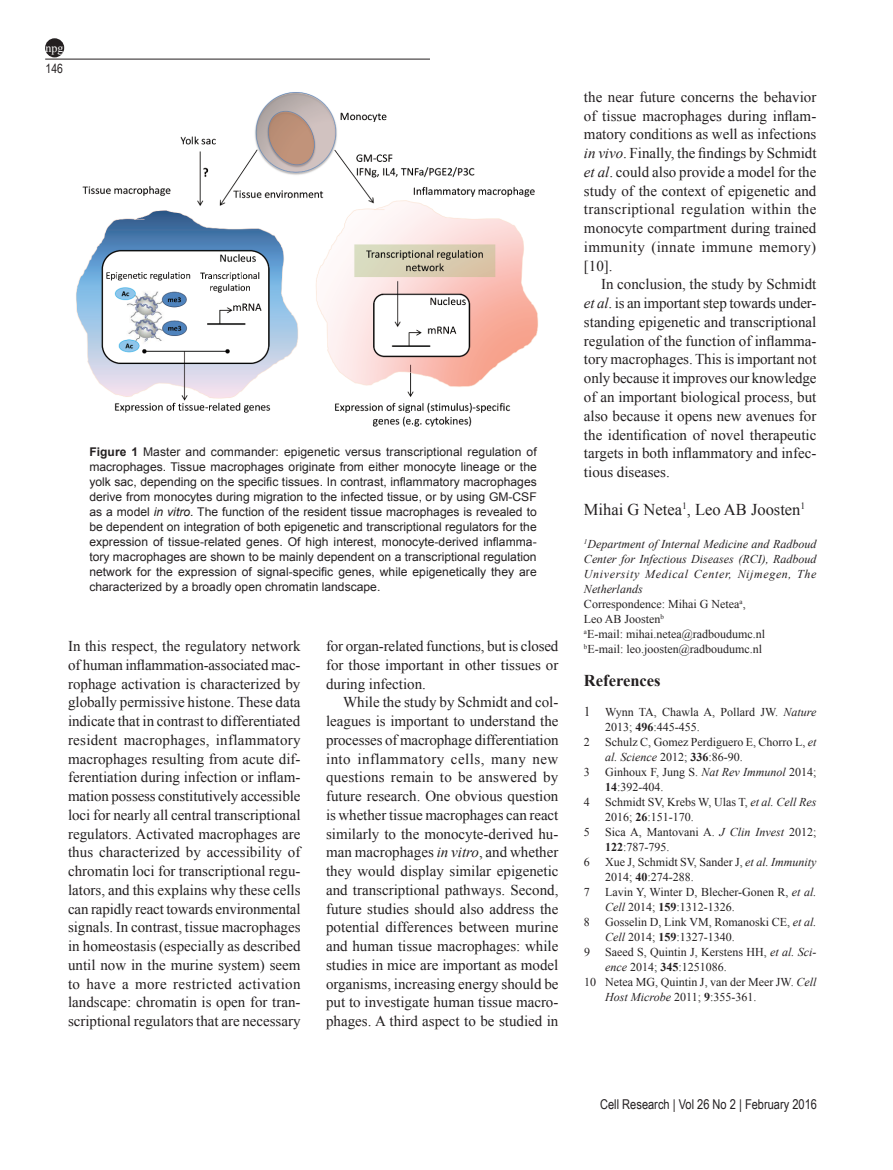
<style>
.page{position:relative;width:893px;height:1170px;background:#fff}
.page>*{position:absolute;margin:0;border:0;box-sizing:border-box;transform-origin:0 0}
.t1{font:16.5px "Times New Roman PSMT2";color:#231f20}
.t2{font:16.5px "Times New Roman PS Bold MT2";color:#231f20}
.t3{font:15px/18.8px "Times New Roman PSMT2";color:#231f20;text-align:justify}
.t4{font:15px/18.8px "Times New Roman";color:#231f20}
.t5{font:13.5px "Arial Narrow";color:#231f20}
.t6{font:12.75px "Arial Narrow";color:#231f20}
.t7{font:12px/15px "Times New Roman PSMT2";color:#231f20}
.t8{font:12px/15px "Arial";color:#231f20}
.t9{font:12px "Arial MT2";color:#231f20}
.t10{font:italic 12px/15px "Times New Roman";letter-spacing:.05em;color:#231f20;text-align:justify}
.t11{font:12px "Times New Roman";color:#231f20}
.t12{font:italic 12px "Times New Roman";color:#231f20}
.t13{font:12px "Times New Roman PSMT2";color:#fff}
.s1{font-weight:700}
.s2{font-style:italic}
.s3{font-family:"Arial"}
.s4{font-family:"Times New Roman PSMT2"}
.s5{font-family:"Times New Roman";font-style:italic}
.s6{font-size:13.5px}
.s7{font-family:"Times New Roman PS Bold MT2"}
.s8{font-family:"Times New Roman PSMT2";font-style:normal}
.s9{font-family:"Times New Roman PS Bold MT2";font-style:normal}
.s10{font-style:normal}
</style>
<div class="page">
<hr style="left:45px;top:59px;width:385px;height:1px;background:#231f20">
<div style="left:46px;top:39px;width:17px;height:18px;background:#231f20;border-radius:50%"></div>
<div style="left:45px;top:38px;width:19px;height:19px;border:2px solid #231f20;border-radius:50%"></div>
<img style="left:76px;top:92px;width:462px;height:335px">
<p class="t13" style="left:46px;top:40px;width:19px">npg</p>
<p class="t6" style="left:46px;top:59px;width:19px">146</p>
<p class="t8" style="left:89px;top:445px;width:449px"><span class="s1">Figure 1</span> Master and commander: epigenetic versus transcriptional regulation of macrophages. Tissue macrophages originate from either monocyte lineage or the</p>
<p class="t9" style="left:89px;top:474px;width:449px">yolk sac, depending on the specific tissues. In contrast, inflammatory macrophages</p>
<p class="t8" style="left:89px;top:490px;width:449px;text-align:justify">derive from monocytes during migration to the infected tissue, or by using GM-CSF as a model <span class="s2">in vitro</span>. The function of the resident tissue macrophages is revealed to be dependent on integration of both epigenetic and transcriptional regulators for the</p>
<p class="t9" style="left:89px;top:534px;width:449px">expression of tissue-related genes. Of high interest, monocyte-derived inflamma<span class="s3">-</span></p>
<p class="t8" style="left:89px;top:550px;width:449px">tory macrophages are shown to be mainly dependent on a transcriptional regulation</p>
<p class="t9" style="left:89px;top:564px;width:449px">network for the expression of signal-specific genes, while epigenetically they are</p>
<p class="t8" style="left:89px;top:580px;width:293px">characterized by a broadly open chromatin landscape.</p>
<p class="t3" style="left:68px;top:636px;width:234px">In this respect, the regulatory network</p>
<p class="t4" style="left:68px;top:655px;width:234px">of human inflammation-associated mac<span class="s4">-</span></p>
<p class="t3" style="left:68px;top:673px;width:234px">rophage activation is characterized by globally permissive histone. These data indicate that in contrast to differentiated resident macrophages, inflammatory macrophages resulting from acute dif-</p>
<p class="t4" style="left:68px;top:767px;width:234px">ferentiation during infection or inflam<span class="s4">-</span></p>
<p class="t3" style="left:68px;top:786px;width:234px">mation possess constitutively accessible loci for nearly all central transcriptional regulators. Activated macrophages are thus characterized by accessibility of chromatin loci for transcriptional regu&shy;lators, and this explains why these cells can rapidly react towards environmental signals. In contrast, tissue macrophages in homeostasis (especially as described until now in the murine system) seem to have a more restricted activation landscape: chromatin is open for tran&shy;scriptional regulators that are necessary</p>
<p class="t3" style="left:326px;top:636px;width:234px">for organ-related functions, but is closed for those important in other tissues or during infection.</p>
<p class="t3" style="left:326px;top:692px;width:234px;text-indent:17px">While the study by Schmidt and col&shy;leagues is important to understand the processes of macrophage differentiation into inflammatory cells, many new questions remain to be answered by future research. One obvious question is whether tissue macrophages can react similarly to the monocyte-derived hu&shy;man macrophages <span class="s5">in vitro</span>, and whether they would display similar epigenetic and transcriptional pathways. Second, future studies should also address the potential differences between murine and human tissue macrophages: while studies in mice are important as model organisms, increasing energy should be put to investigate human tissue macro&shy;phages. A third aspect to be studied in</p>
<p class="t3" style="left:584px;top:87px;width:234px">the near future concerns the behavior</p>
<p class="t4" style="left:584px;top:106px;width:234px">of tissue macrophages during inflam<span class="s4">-</span></p>
<p class="t3" style="left:584px;top:125px;width:234px">matory conditions as well as infections</p>
<p class="t4" style="left:584px;top:143px;width:234px"><span class="s2">in vivo</span>. Finally, the findings by Schmidt</p>
<p class="t3" style="left:584px;top:162px;width:234px"><span class="s5">et al</span>. could also provide a model for the study of the context of epigenetic and transcriptional regulation within the monocyte compartment during trained immunity (innate immune memory) [10].</p>
<p class="t3" style="left:584px;top:275px;width:234px;text-indent:17px">In conclusion, the study by Schmidt <span class="s5">et al</span>. is an important step towards under&shy;standing epigenetic and transcriptional</p>
<p class="t4" style="left:584px;top:331px;width:234px">regulation of the function of inflamma<span class="s4">-</span></p>
<p class="t3" style="left:584px;top:350px;width:234px">tory macrophages. This is important not only because it improves our knowledge of an important biological process, but also because it opens new avenues for</p>
<p class="t4" style="left:584px;top:425px;width:234px">the identification of novel therapeutic targets in both inflammatory and infec<span class="s4">-</span></p>
<p class="t3" style="left:584px;top:462px;width:87px">tious diseases.</p>
<p class="t1" style="left:584px;top:498px;width:223px">Mihai G Netea<sup>1</sup>, Leo AB Joosten<sup>1</sup></p>
<p class="t10" style="left:584px;top:535px;width:234px"><sup>1</sup>Department of Internal Medicine and Radboud Center for Infectious Diseases (RCI), Radboud University Medical Center, Nijmegen, The Netherlands</p>
<p class="t7" style="left:584px;top:596px;width:183px">Correspondence: Mihai G Netea<sup>a</sup>,<br>Leo AB Joosten<sup>b<br>a</sup>E-mail: mihai.netea@radboudumc.nl <sup>b</sup>E-mail: leo.joosten@radboudumc.nl</p>
<p class="t2" style="left:584px;top:668px;width:78px">References</p>
<p class="t7" style="left:584px;top:704px;width:234px"><span class="s6">1</span> Wynn TA, Chawla A, Pollard JW. <span class="s5">Nature</span></p>
<p class="t7" style="left:605px;top:719px;width:96px">2013; <span class="s7">496</span>:445-455.</p>
<p class="t7" style="left:584px;top:734px;width:7px">2</p>
<p class="t7" style="left:605px;top:734px;width:213px">Schulz C, Gomez Perdiguero E, Chorro L, <span class="s5">et</span></p>
<p class="t12" style="left:605px;top:748px;width:139px">al. Science <span class="s8">2012;</span> <span class="s9">336</span><span class="s10">:86-90.</span></p>
<p class="t7" style="left:584px;top:764px;width:7px">3</p>
<p class="t7" style="left:605px;top:764px;width:213px">Ginhoux F, Jung S. <span class="s5">Nat Rev Immunol</span> 2014;</p>
<p class="t11" style="left:605px;top:778px;width:60px"><span class="s7">14</span>:392-404.</p>
<p class="t7" style="left:584px;top:794px;width:7px">4</p>
<p class="t7" style="left:605px;top:794px;width:213px">Schmidt SV, Krebs W, Ulas T, <span class="s5">et al. Cell Res<br></span>2016; <span class="s7">26</span>:151-170.</p>
<p class="t7" style="left:584px;top:824px;width:7px">5</p>
<p class="t7" style="left:605px;top:824px;width:213px">Sica A, Mantovani A. <span class="s5">J Clin Invest</span> 2012;</p>
<p class="t11" style="left:605px;top:838px;width:66px"><span class="s7">122</span>:787-795.</p>
<p class="t7" style="left:584px;top:854px;width:7px">6</p>
<p class="t7" style="left:605px;top:854px;width:213px">Xue J, Schmidt SV, Sander J, <span class="s5">et al. Immunity<br></span>2014; <span class="s7">40</span>:274-288.</p>
<p class="t7" style="left:584px;top:884px;width:7px">7</p>
<p class="t7" style="left:605px;top:884px;width:213px">Lavin Y, Winter D, Blecher-Gonen R, <span class="s5">et al.<br>Cell</span> 2014; <span class="s7">159</span>:1312-1326.</p>
<p class="t7" style="left:584px;top:914px;width:7px">8</p>
<p class="t7" style="left:605px;top:914px;width:213px">Gosselin D, Link VM, Romanoski CE, <span class="s5">et al.<br>Cell</span> 2014; <span class="s7">159</span>:1327-1340.</p>
<p class="t11" style="left:584px;top:943px;width:7px">9</p>
<p class="t11" style="left:605px;top:943px;width:213px">Saeed S, Quintin J, Kerstens HH, <span class="s2">et al. Sci-</span></p>
<p class="t7" style="left:605px;top:959px;width:123px"><span class="s5">ence</span> 2014; <span class="s7">345</span>:1251086.</p>
<p class="t11" style="left:584px;top:973px;width:234px">10 Netea MG, Quintin J, van der Meer JW. <span class="s2">Cell</span></p>
<p class="t7" style="left:605px;top:989px;width:153px"><span class="s5">Host Microbe</span> 2011; <span class="s7">9</span>:355-361.</p>
<p class="t5" style="left:600px;top:1094px;width:218px">Cell Research | Vol 26 No 2 | February 2016</p>
</div>
